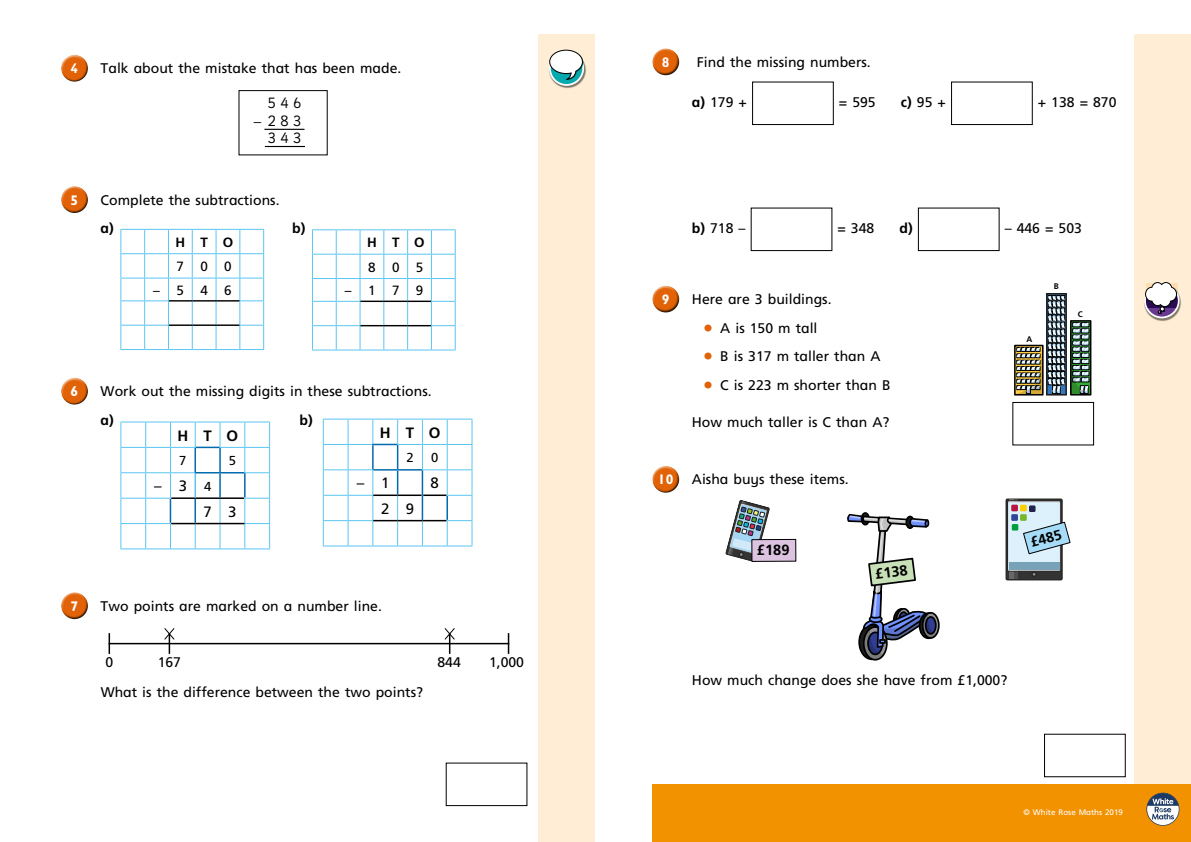
<style>
.page{position:relative;width:1191px;height:842px;background:#fff}
.page>*{position:absolute;margin:0;border:0;box-sizing:border-box;transform-origin:0 0}
.t1{font:15px/25.4px "Frutiger Inf";color:#000}
.t2{font:700 15px "Frutiger Inf";letter-spacing:1em;color:#000}
.t3{font:14.9px/17.9px "Sassoon Infant Rg";color:#000;text-align:right}
.t4{font:700 14.7px "Frutiger Inf";color:#000}
.t5{font:700 14.2px "Frutiger Inf";color:#000}
.t6{font:14px "Frutiger Inf";color:#000}
.t7{font:700 14px "Frutiger Inf";color:#000}
.t8{font:700 14px "Gill Infant";color:#fff}
.t9{font:13.4px/23.6px "Frutiger Inf";letter-spacing:1.215em;color:#000;text-align:right}
.t10{font:700 13.4px "Frutiger Inf";letter-spacing:1.115em;color:#000}
.t11{font:13px "Frutiger Inf";color:#000}
.t12{font:700 8.2px "Frutiger Inf";color:#000}
.t13{font:8px "Frutiger Inf";color:#fff}
.s1{font-size:13px}
.s2{font-weight:700}
.s3{font-size:20px;color:#e16207}
</style>
<div class="page">
<div style="left:539px;top:34px;width:99px;height:808px;background:#ffeed5"></div>
<div style="left:1134px;top:34px;width:57px;height:808px;background:#ffeed5"></div>
<div style="left:595px;top:0;width:57px;height:842px;background:#fff"></div>
<div style="left:652px;top:785px;width:539px;height:57px;background:#f39200"></div>
<div style="left:61px;top:54px;width:28px;height:22px;background:#fff;opacity:.75"></div>
<div style="left:61px;top:59px;width:29px;height:24px;background:#000;opacity:.75"></div>
<hr style="left:264px;top:129px;width:40px;height:1px;background:#000">
<hr style="left:265px;top:146px;width:40px;height:1px;background:#000">
<div style="left:61px;top:185px;width:28px;height:22px;background:#fff;opacity:.75"></div>
<div style="left:61px;top:190px;width:29px;height:24px;background:#000;opacity:.75"></div>
<svg style="left:120px;top:229px;width:144px;height:121px"></svg>
<hr style="left:169px;top:300px;width:23px;height:2px;background:#000">
<hr style="left:192px;top:300px;width:24px;height:2px;background:#000">
<hr style="left:216px;top:300px;width:23px;height:2px;background:#000">
<hr style="left:169px;top:324px;width:23px;height:2px;background:#000">
<hr style="left:192px;top:324px;width:24px;height:2px;background:#000">
<hr style="left:216px;top:324px;width:23px;height:2px;background:#000">
<svg style="left:312px;top:229px;width:144px;height:122px"></svg>
<div style="left:61px;top:377px;width:28px;height:22px;background:#fff;opacity:.75"></div>
<div style="left:61px;top:382px;width:29px;height:24px;background:#000;opacity:.75"></div>
<svg style="left:120px;top:422px;width:150px;height:127px"></svg>
<hr style="left:194px;top:499px;width:2px;height:24px;background:#006baf">
<svg style="left:323px;top:419px;width:149px;height:128px"></svg>
<hr style="left:446px;top:496px;width:2px;height:24px;background:#006baf">
<div style="left:61px;top:591px;width:28px;height:22px;background:#fff;opacity:.75"></div>
<div style="left:61px;top:596px;width:29px;height:24px;background:#000;opacity:.75"></div>
<hr style="left:109px;top:643px;width:399px;height:1px;background:#000">
<svg style="left:109px;top:634px;width:1px;height:19px"></svg>
<svg style="left:508px;top:634px;width:1px;height:19px"></svg>
<svg style="left:163px;top:628px;width:12px;height:25px"></svg>
<svg style="left:444px;top:628px;width:11px;height:25px"></svg>
<div style="left:446px;top:762px;width:81px;height:44px;border:1px solid #000"></div>
<svg style="left:1146px;top:793px;width:33px;height:33px"></svg>
<img style="left:1144px;top:283px;width:37px;height:38px">
<svg style="left:1145px;top:284px;width:33px;height:33px"></svg>
<div style="left:1144px;top:283px;width:35px;height:35px;border:2px solid #fff;border-radius:50%"></div>
<svg style="left:1145px;top:282px;width:32px;height:32px"></svg>
<div style="left:652px;top:48px;width:28px;height:22px;background:#fff;opacity:.75"></div>
<div style="left:652px;top:52px;width:29px;height:25px;background:#000;opacity:.75"></div>
<div style="left:752px;top:82px;width:82px;height:43px;border:1px solid #000"></div>
<div style="left:951px;top:82px;width:81px;height:43px;border:1px solid #000"></div>
<div style="left:750px;top:208px;width:82px;height:43px;border:1px solid #000"></div>
<div style="left:918px;top:208px;width:81px;height:43px;border:1px solid #000"></div>
<div style="left:652px;top:285px;width:28px;height:22px;background:#fff;opacity:.75"></div>
<div style="left:652px;top:289px;width:29px;height:25px;background:#000;opacity:.75"></div>
<div style="left:1014px;top:345px;width:29px;height:50px;border:2px solid #000"></div>
<div style="left:1070px;top:320px;width:21px;height:75px;border:2px solid #000"></div>
<div style="left:1046px;top:293px;width:21px;height:102px;border:2px solid #1d1d1b"></div>
<svg style="left:1048px;top:295px;width:16px;height:99px;background:#707e88"></svg>
<svg style="left:1014px;top:345px;width:28px;height:50px"></svg>
<svg style="left:1070px;top:321px;width:20px;height:74px"></svg>
<div style="left:1012px;top:402px;width:82px;height:43px;border:1px solid #000"></div>
<div style="left:652px;top:465px;width:28px;height:22px;background:#fff;opacity:.75"></div>
<div style="left:652px;top:470px;width:29px;height:24px;background:#000;opacity:.75"></div>
<svg style="left:725px;top:500px;width:45px;height:62px"></svg>
<div style="left:752px;top:539px;width:44px;height:22px;background:#dcc3df"></div>
<div style="left:751px;top:539px;width:45px;height:23px;border:1px solid #000"></div>
<div style="left:1006px;top:499px;width:56px;height:81px;background:#343333"></div>
<div style="left:1005px;top:499px;width:57px;height:81px;border:1px solid #1d1d1b"></div>
<svg style="left:1014px;top:499px;width:4px;height:80px"></svg>
<svg style="left:1010px;top:499px;width:4px;height:80px"></svg>
<div style="left:1007px;top:501px;width:53px;height:70px;border:1px solid #1d1d1b"></div>
<svg style="left:1032px;top:572px;width:4px;height:5px"></svg>
<div style="left:1008px;top:502px;width:51px;height:68px;background:#ddf1fd"></div>
<div style="left:1009px;top:562px;width:50px;height:7px;background:#77a2b8"></div>
<div style="left:1011px;top:505px;width:7px;height:6px;background:#b91543"></div>
<div style="left:1011px;top:514px;width:7px;height:7px;background:#314697"></div>
<div style="left:1020px;top:514px;width:6px;height:7px;background:#76b82a"></div>
<div style="left:1011px;top:524px;width:7px;height:7px;background:#009e3d"></div>
<svg style="left:1020px;top:505px;width:6px;height:6px"></svg>
<div style="left:1029px;top:505px;width:6px;height:7px;background:#22244f"></div>
<svg style="left:1023px;top:521px;width:48px;height:34px"></svg>
<div style="left:860px;top:512px;width:10px;height:13px;border:2px solid #000;border-radius:50%"></div>
<div style="left:922px;top:612px;width:17px;height:27px;border:2px solid #000;border-radius:50%"></div>
<svg style="left:847px;top:515px;width:89px;height:146px"></svg>
<img style="left:552px;top:60px;width:34px;height:28px">
<svg style="left:550px;top:52px;width:33px;height:33px"></svg>
<div style="left:549px;top:51px;width:35px;height:35px;border:2px solid #fff;border-radius:50%"></div>
<svg style="left:549px;top:50px;width:34px;height:30px"></svg>
<p class="t8" style="left:71px;top:60px;width:9px">4</p>
<p class="t6" style="left:101px;top:60px;width:302px">Talk about the mistake that has been made.</p>
<p class="t3" style="left:268px;top:94px;width:35px">5 4 6</p>
<p class="t3" style="left:254px;top:112px;width:49px">– 2 8 3<br>3 4 3</p>
<p class="t8" style="left:71px;top:192px;width:9px">5</p>
<p class="t6" style="left:101px;top:191px;width:180px">Complete the subtractions.</p>
<p class="t7" style="left:101px;top:220px;width:15px">a)</p>
<p class="t7" style="left:292px;top:220px;width:15px">b)</p>
<p class="t10" style="left:175px;top:234px;width:59px">HTO</p>
<p class="t9" style="left:153px;top:255px;width:80px">700 –546</p>
<p class="t10" style="left:367px;top:235px;width:59px">HTO</p>
<p class="t9" style="left:345px;top:255px;width:80px">805 –179</p>
<p class="t8" style="left:71px;top:383px;width:9px">6</p>
<p class="t6" style="left:101px;top:383px;width:332px">Work out the missing digits in these subtractions.</p>
<p class="t7" style="left:101px;top:412px;width:15px">a)</p>
<p class="t2" style="left:177px;top:426px;width:62px">HTO</p>
<p class="t11" style="left:179px;top:453px;width:9px">7</p>
<p class="t11" style="left:229px;top:453px;width:9px">5</p>
<p class="t1" style="left:203px;top:473px;width:35px;text-indent:-49px">–3<span class="s1">4<br></span>7 3</p>
<p class="t7" style="left:299px;top:412px;width:15px">b)</p>
<p class="t2" style="left:380px;top:424px;width:62px">HTO</p>
<p class="t11" style="left:406px;top:450px;width:9px">2</p>
<p class="t11" style="left:431px;top:450px;width:9px">0</p>
<p class="t1" style="left:357px;top:470px;width:34px">– 1</p>
<p class="t1" style="left:431px;top:470px;width:10px">8</p>
<p class="t1" style="left:381px;top:496px;width:35px">2 9</p>
<p class="t8" style="left:71px;top:598px;width:9px">7</p>
<p class="t6" style="left:101px;top:597px;width:283px">Two points are marked on a number line.</p>
<p class="t6" style="left:105px;top:654px;width:9px">0</p>
<p class="t6" style="left:158px;top:654px;width:25px">167</p>
<p class="t6" style="left:437px;top:654px;width:25px">844</p>
<p class="t6" style="left:489px;top:654px;width:37px">1,000</p>
<p class="t6" style="left:101px;top:683px;width:324px">What is the difference between the two points?</p>
<p class="t8" style="left:662px;top:54px;width:9px">8</p>
<p class="t6" style="left:697px;top:54px;width:175px">Find the missing numbers.</p>
<p class="t6" style="left:692px;top:94px;width:57px"><span class="s2">a)</span> 179 +</p>
<p class="t6" style="left:839px;top:94px;width:38px">= 595</p>
<p class="t6" style="left:901px;top:94px;width:46px"><span class="s2">c)</span> 95 +</p>
<p class="t6" style="left:1037px;top:94px;width:80px">+ 138 = 870</p>
<p class="t6" style="left:692px;top:220px;width:55px"><span class="s2">b)</span> 718 –</p>
<p class="t6" style="left:837px;top:220px;width:38px">= 348</p>
<p class="t7" style="left:899px;top:220px;width:15px">d)</p>
<p class="t6" style="left:1004px;top:220px;width:79px">– 446 = 503</p>
<p class="t8" style="left:662px;top:291px;width:9px">9</p>
<p class="t6" style="left:692px;top:291px;width:141px">Here are 3 buildings.</p>
<p class="t6" style="left:703px;top:320px;width:116px"><span class="s3">•</span> A is 150 m tall</p>
<p class="t6" style="left:703px;top:348px;width:179px"><span class="s3">•</span> B is 317 m taller than A</p>
<p class="t6" style="left:703px;top:377px;width:189px"><span class="s3">•</span> C is 223 m shorter than B</p>
<p class="t6" style="left:692px;top:414px;width:199px">How much taller is C than A?</p>
<p class="t8" style="left:658px;top:471px;width:17px">10</p>
<p class="t6" style="left:692px;top:471px;width:158px">Aisha buys these items.</p>
<p class="t4" style="left:757px;top:542px;width:34px">£189</p>
<p class="t4" style="left:874px;top:565px;width:34px;rotate:-7deg">£138</p>
<p class="t12" style="left:1026px;top:334px;width:7px">A</p>
<p class="t12" style="left:1054px;top:282px;width:6px">B</p>
<p class="t12" style="left:1078px;top:309px;width:6px">C</p>
<p class="t5" style="left:1028px;top:534px;width:33px;rotate:-15deg">£485</p>
<p class="t6" style="left:692px;top:671px;width:317px">How much change does she have from £1,000?</p>
<p class="t13" style="left:1023px;top:808px;width:101px">© White Rose Maths 2019</p>
</div>
